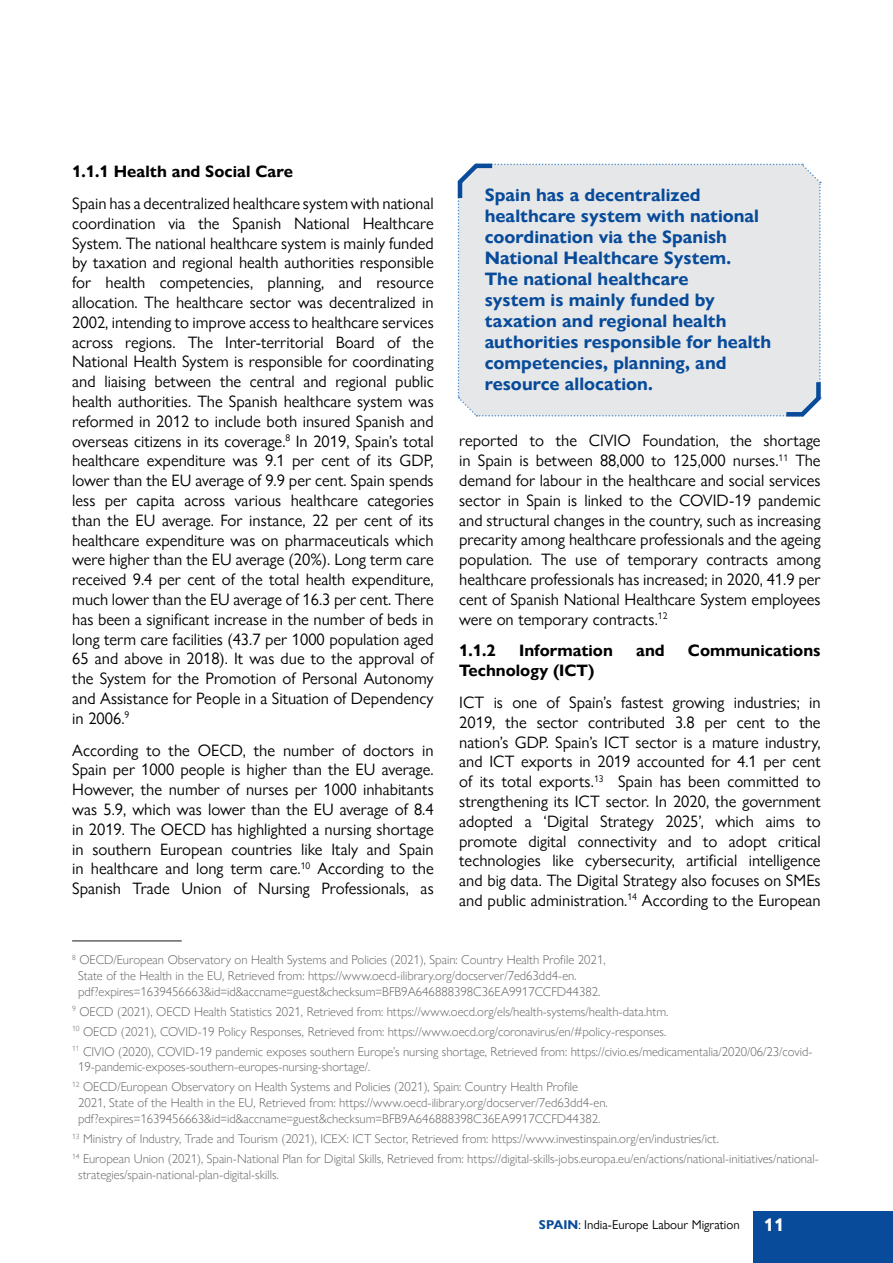
<style>
.page{position:relative;width:893px;height:1263px;background:#fff}
.page>*{position:absolute;margin:0;border:0;box-sizing:border-box;transform-origin:0 0}
.t1{font:700 18px/21px "Gill Sans Nova";color:#084b9a}
.t2{font:700 18px "Gill Sans Nova";color:#fff}
.t3{font:16.5px/19.8px "Gill Sans Nova";color:#000;text-align:justify}
.t4{font:700 16.5px "Gill Sans Nova";color:#000}
.t5{font:300 12.75px/20px "Gill Sans Nova";color:#636466}
.t6{font:12.75px "Gill Sans Nova";color:#000}
.s1{font-weight:700;color:#084b9a}
</style>
<div class="page">
<div style="left:753px;top:1211px;width:140px;height:52px;background:#084b9a"></div>
<hr style="left:72px;top:940px;width:110px;height:2px;background:#636466">
<div style="left:457px;top:163px;width:365px;height:254px;background:#e6e7e8"></div>
<p class="t4" style="left:72px;top:161px;width:222px">1.1.1 Health and Social Care</p>
<p class="t3" style="left:72px;top:193px;width:363px">Spain has a decentralized healthcare system with national coordination via the Spanish National Healthcare System. The national healthcare system is mainly funded by taxation and regional health authorities responsible for health competencies, planning, and resource allocation. The healthcare sector was decentralized in 2002, intending to improve access to healthcare services across regions. The Inter-territorial Board of the National Health System is responsible for coordinating and liaising between the central and regional public health authorities. The Spanish healthcare system was reformed in 2012 to include both insured Spanish and overseas citizens in its coverage.<sup>8</sup> In 2019, Spain’s total healthcare expenditure was 9.1 per cent of its GDP, lower than the EU average of 9.9 per cent. Spain spends less per capita across various healthcare categories than the EU average. For instance, 22 per cent of its healthcare expenditure was on pharmaceuticals which were higher than the EU average (20%). Long term care received 9.4 per cent of the total health expenditure, much lower than the EU average of 16.3 per cent. There has been a significant increase in the number of beds in long term care facilities (43.7 per 1000 population aged 65 and above in 2018). It was due to the approval of the System for the Promotion of Personal Autonomy and Assistance for People in a Situation of Dependency in 2006.<sup>9</sup></p>
<p class="t3" style="left:72px;top:740px;width:363px">According to the OECD, the number of doctors in Spain per 1000 people is higher than the EU average.<br>However, the number of nurses per 1000 inhabitants was 5.9, which was lower than the EU average of 8.4 in 2019. The OECD has highlighted a nursing shortage in southern European countries like Italy and Spain in healthcare and long term care.<sup>10</sup> According to the Spanish Trade Union of Nursing Professionals, as</p>
<p class="t1" style="left:485px;top:184px;width:288px">Spain has a decentralized healthcare system with national coordination via the Spanish<br>National Healthcare System.<br>The national healthcare<br>system is mainly funded by taxation and regional health authorities responsible for health competencies, planning, and resource allocation.</p>
<p class="t3" style="left:459px;top:431px;width:363px">reported to the CIVIO Foundation, the shortage in Spain is between 88,000 to 125,000 nurses.<sup>11</sup> The demand for labour in the healthcare and social services sector in Spain is linked to the COVID-19 pandemic and structural changes in the country, such as increasing precarity among healthcare professionals and the ageing population. The use of temporary contracts among healthcare professionals has increased; in 2020, 41.9 per cent of Spanish National Healthcare System employees were on temporary contracts.<sup>12</sup></p>
<p class="t4" style="left:459px;top:640px;width:38px">1.1.2</p>
<p class="t4" style="left:519px;top:640px;width:95px">Information</p>
<p class="t4" style="left:636px;top:640px;width:30px">and</p>
<p class="t4" style="left:688px;top:640px;width:134px">Communications</p>
<p class="t4" style="left:459px;top:660px;width:137px">Technology (ICT)</p>
<p class="t3" style="left:459px;top:692px;width:363px">ICT is one of Spain’s fastest growing industries; in 2019, the sector contributed 3.8 per cent to the nation’s GDP. Spain’s ICT sector is a mature industry, and ICT exports in 2019 accounted for 4.1 per cent of its total exports.<sup>13</sup> Spain has been committed to strengthening its ICT sector. In 2020, the government adopted a ‘Digital Strategy 2025’, which aims to promote digital connectivity and to adopt critical technologies like cybersecurity, artificial intelligence and big data. The Digital Strategy also focuses on SMEs and public administration.<sup>14</sup> According to the European</p>
<p class="t5" style="left:78px;top:952px;width:529px;line-height:15.8px;text-indent:-6px"><sup>8</sup> OECD/European Observatory on Health Systems and Policies (2021), Spain: Country Health Profile 2021,<br>State of the Health in the EU, Retrieved from: https://www.oecd-ilibrary.org/docserver/7ed63dd4-en. pdf?expires=1639456663&amp;id=id&amp;accname=guest&amp;checksum=BFB9A646888398C36EA9917CCFD44382.</p>
<p class="t5" style="left:72px;top:1001px;width:742px"><sup>9</sup> OECD (2021), OECD Health Statistics 2021, Retrieved from: https://www.oecd.org/els/health-systems/health-data.htm.<br><sup>10</sup> OECD (2021), COVID-19 Policy Responses, Retrieved from: https://www.oecd.org/coronavirus/en/#policy-responses.<br><sup>11</sup> CIVIO (2020), COVID-19 pandemic exposes southern Europe’s nursing shortage, Retrieved from: https://civio.es/medicamentalia/2020/06/23/covid-</p>
<p class="t5" style="left:72px;top:1057px;width:507px;text-indent:6px">19-pandemic-exposes-southern-europes-nursing-shortage/.<br><sup>12</sup> OECD/European Observatory on Health Systems and Policies (2021), Spain: Country Health Profile</p>
<p class="t5" style="left:78px;top:1095px;width:531px;line-height:15.8px">2021, State of the Health in the EU, Retrieved from: https://www.oecd-ilibrary.org/docserver/7ed63dd4-en. pdf?expires=1639456663&amp;id=id&amp;accname=guest&amp;checksum=BFB9A646888398C36EA9917CCFD44382.</p>
<p class="t5" style="left:72px;top:1128px;width:748px"><sup>13</sup> Ministry of Industry, Trade and Tourism (2021), ICEX: ICT Sector, Retrieved from: https://www.investinspain.org/en/industries/ict.<br><sup>14</sup> European Union (2021), Spain-National Plan for Digital Skills, Retrieved from: https://digital-skills-jobs.europa.eu/en/actions/national-initiatives/national-</p>
<p class="t5" style="left:78px;top:1164px;width:202px">strategies/spain-national-plan-digital-skills.</p>
<p class="t6" style="left:539px;top:1217px;width:202px"><span class="s1">SPAIN</span>: India-Europe Labour Migration</p>
<p class="t2" style="left:764px;top:1214px;width:22px">11</p>
</div>
